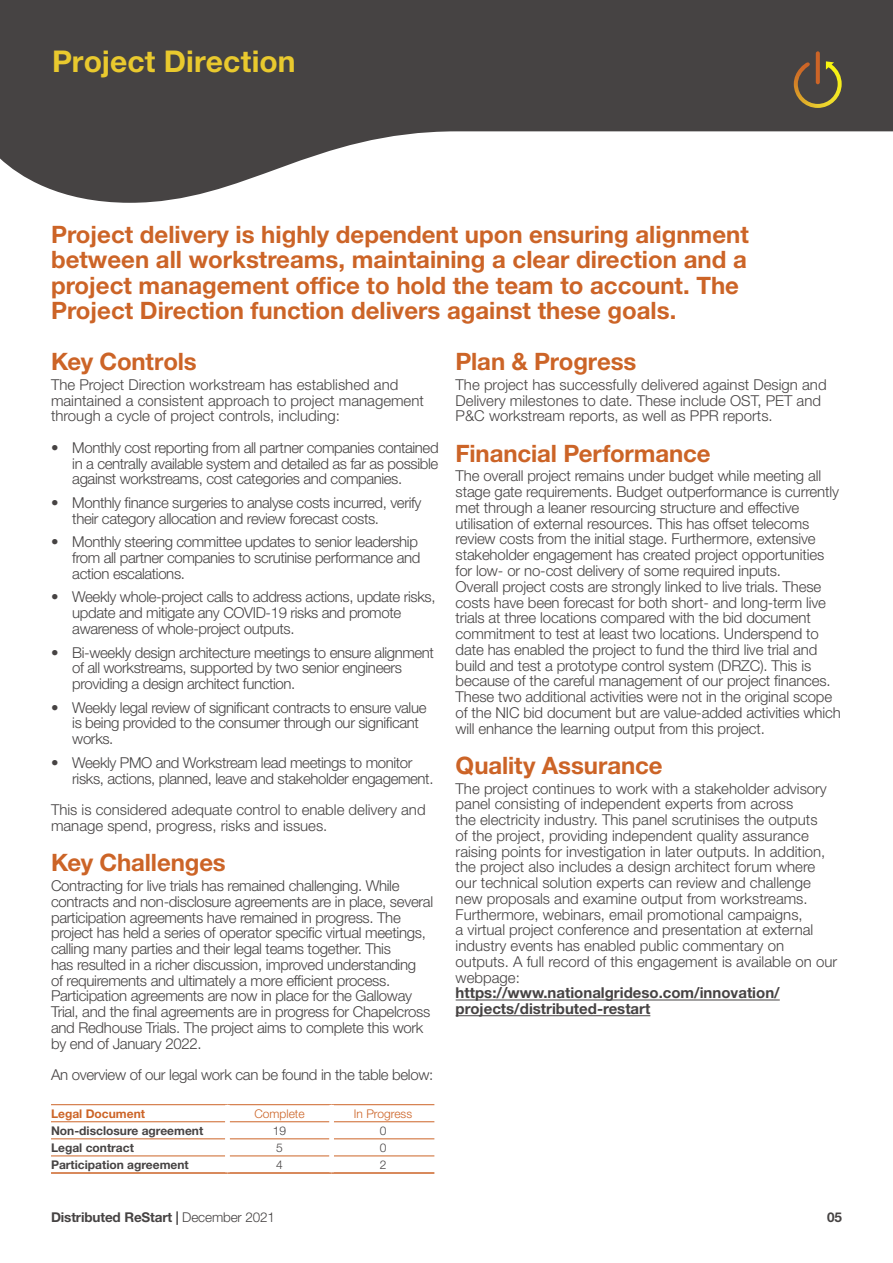
<style>
.page{position:relative;width:893px;height:1263px;background:#fff}
.page>*{position:absolute;margin:0;border:0;box-sizing:border-box;transform-origin:0 0}
.t1{font:700 30px "Helvetica Neue LT Std";letter-spacing:.005em;color:#e9c92e}
.t2{font:700 24px/25.5px "Helvetica Neue LT Std";color:#cc6427}
.t3{font:300 15px/15.8px "Helvetica Neue LT Std";letter-spacing:-.01em;color:#464343}
.t4{font:700 15px/15.8px "Helvetica Neue LT Std";color:#464343}
.t5{font:700 13.5px "Helvetica Neue LT Std";letter-spacing:-.01em;color:#464343}
.t6{font:700 12px "Helvetica Neue LT Std";color:#464343}
.t7{font:300 12px "Helvetica Neue LT Std";color:#cc6427}
.t8{font:700 12px "Helvetica Neue LT Std";color:#cc6427}
.t9{font:300 12px "Helvetica Neue LT Std";color:#464343}
.s1{font-weight:700}
.s2{font-weight:300}
</style>
<div class="page">
<svg style="left:0;top:0;width:893px;height:203px;fill:#464343"></svg>
<svg style="left:816px;top:51px;width:4px;height:33px"></svg>
<svg style="left:794px;top:61px;width:48px;height:47px;background:#6e5f3a"></svg>
<hr style="left:456px;top:999px;width:324px;height:1px;background:#464343">
<hr style="left:456px;top:1015px;width:194px;height:1px;background:#464343">
<hr style="left:51px;top:1172px;width:176px;height:2px;background:#cc6427">
<hr style="left:227px;top:1172px;width:105px;height:2px;background:#cc6427">
<hr style="left:332px;top:1172px;width:102px;height:2px;background:#cc6427">
<hr style="left:51px;top:1104px;width:176px;height:1px;background:#cc6427">
<hr style="left:227px;top:1104px;width:105px;height:1px;background:#cc6427">
<hr style="left:332px;top:1104px;width:102px;height:1px;background:#cc6427">
<hr style="left:51px;top:1121px;width:174px;height:1px;background:#cc6427">
<hr style="left:230px;top:1121px;width:99px;height:1px;background:#cc6427">
<hr style="left:334px;top:1121px;width:100px;height:1px;background:#cc6427">
<hr style="left:51px;top:1138px;width:174px;height:1px;background:#cc6427">
<hr style="left:230px;top:1138px;width:99px;height:1px;background:#cc6427">
<hr style="left:334px;top:1138px;width:100px;height:1px;background:#cc6427">
<hr style="left:51px;top:1156px;width:174px;height:1px;background:#cc6427">
<hr style="left:230px;top:1156px;width:99px;height:1px;background:#cc6427">
<hr style="left:334px;top:1156px;width:100px;height:1px;background:#cc6427">
<h1 class="t1" style="left:52px;top:43px;width:245px">Project Direction</h1>
<p class="t2" style="left:51px;top:221px;width:699px">Project delivery is highly dependent upon ensuring alignment between all workstreams, maintaining a clear direction and a project management office to hold the team to account. The Project Direction function delivers against these goals.</p>
<h2 class="t2" style="left:51px;top:348px;width:147px">Key Controls</h2>
<p class="t3" style="left:51px;top:376px;width:374px">The Project Direction workstream has established and maintained a consistent approach to project management through a cycle of project controls, including:</p>
<p class="t3" style="left:72px;top:439px;width:368px;text-align:justify;text-indent:-21px"><span class="s1">•</span> Monthly cost reporting from all partner companies contained in a centrally available system and detailed as far as possible against workstreams, cost categories and companies.</p>
<p class="t3" style="left:72px;top:494px;width:351px;text-indent:-21px"><span class="s1">•</span> Monthly finance surgeries to analyse costs incurred, verify their category allocation and review forecast costs.</p>
<p class="t3" style="left:72px;top:534px;width:350px;text-indent:-21px"><span class="s1">•</span> Monthly steering committee updates to senior leadership from all partner companies to scrutinise performance and action escalations.</p>
<p class="t3" style="left:72px;top:589px;width:365px;text-indent:-21px"><span class="s1">•</span> Weekly whole-project calls to address actions, update risks, update and mitigate any COVID-19 risks and promote awareness of whole-project outputs.</p>
<p class="t3" style="left:72px;top:644px;width:363px;text-indent:-21px"><span class="s1">•</span> Bi-weekly design architecture meetings to ensure alignment of all workstreams, supported by two senior engineers providing a design architect function.</p>
<p class="t3" style="left:72px;top:699px;width:356px;text-indent:-21px"><span class="s1">•</span> Weekly legal review of significant contracts to ensure value is being provided to the consumer through our significant works.</p>
<p class="t3" style="left:72px;top:754px;width:363px;text-indent:-21px"><span class="s1">•</span> Weekly PMO and Workstream lead meetings to monitor risks, actions, planned, leave and stakeholder engagement.</p>
<p class="t3" style="left:51px;top:801px;width:376px">This is considered adequate control to enable delivery and manage spend, progress, risks and issues.</p>
<h2 class="t2" style="left:51px;top:849px;width:176px">Key Challenges</h2>
<p class="t3" style="left:51px;top:877px;width:384px">Contracting for live trials has remained challenging. While contracts and non-disclosure agreements are in place, several participation agreements have remained in progress. The project has held a series of operator specific virtual meetings, calling many parties and their legal teams together. This<br>has resulted in a richer discussion, improved understanding<br>of requirements and ultimately a more efficient process.<br>Participation agreements are now in place for the Galloway Trial, and the final agreements are in progress for Chapelcross and Redhouse Trials. The project aims to complete this work by end of January 2022.</p>
<p class="t3" style="left:51px;top:1066px;width:384px">An overview of our legal work can be found in the table below:</p>
<h2 class="t2" style="left:456px;top:348px;width:182px">Plan &amp; Progress</h2>
<p class="t3" style="left:456px;top:376px;width:372px">The project has successfully delivered against Design and<br>Delivery milestones to date. These include OST, PET and<br>P&amp;C workstream reports, as well as PPR reports.</p>
<h2 class="t2" style="left:456px;top:440px;width:257px">Financial Performance</h2>
<p class="t3" style="left:456px;top:468px;width:387px">The overall project remains under budget while meeting all stage gate requirements. Budget outperformance is currently met through a leaner resourcing structure and effective utilisation of external resources. This has offset telecoms review costs from the initial stage. Furthermore, extensive stakeholder engagement has created project opportunities for low- or no-cost delivery of some required inputs.<br>Overall project costs are strongly linked to live trials. These costs have been forecast for both short- and long-term live trials at three locations compared with the bid document commitment to test at least two locations. Underspend to date has enabled the project to fund the third live trial and build and test a prototype control system (DRZC). This is because of the careful management of our project finances.<br>These two additional activities were not in the original scope of the NIC bid document but are value-added activities which will enhance the learning output from this project.</p>
<h2 class="t2" style="left:456px;top:752px;width:208px">Quality Assurance</h2>
<p class="t3" style="left:456px;top:780px;width:383px">The project continues to work with a stakeholder advisory panel consisting of independent experts from across<br>the electricity industry. This panel scrutinises the outputs<br>of the project, providing independent quality assurance raising points for investigation in later outputs. In addition, the project also includes a design architect forum where our technical solution experts can review and challenge new proposals and examine output from workstreams.<br>Furthermore, webinars, email promotional campaigns,<br>a virtual project conference and presentation at external industry events has enabled public commentary on outputs. A full record of this engagement is available on our webpage:</p>
<p class="t4" style="left:456px;top:985px;width:326px">https://www.nationalgrideso.com/innovation/ projects/distributed-restart</p>
<p class="t8" style="left:51px;top:1106px;width:95px">Legal Document</p>
<p class="t7" style="left:254px;top:1106px;width:52px">Complete</p>
<p class="t7" style="left:354px;top:1106px;width:60px">In Progress</p>
<p class="t6" style="left:51px;top:1123px;width:154px">Non-disclosure agreement</p>
<p class="t9" style="left:273px;top:1123px;width:15px">19</p>
<p class="t9" style="left:380px;top:1123px;width:8px">0</p>
<p class="t6" style="left:51px;top:1140px;width:84px">Legal contract</p>
<p class="t9" style="left:276px;top:1140px;width:8px">5</p>
<p class="t9" style="left:380px;top:1140px;width:8px">0</p>
<p class="t6" style="left:51px;top:1157px;width:139px">Participation agreement</p>
<p class="t9" style="left:276px;top:1157px;width:8px">4</p>
<p class="t9" style="left:380px;top:1157px;width:8px">2</p>
<p class="t5" style="left:51px;top:1208px;width:225px">Distributed ReStart | <span class="s2">December 2021</span></p>
<p class="t5" style="left:827px;top:1208px;width:16px">05</p>
</div>
